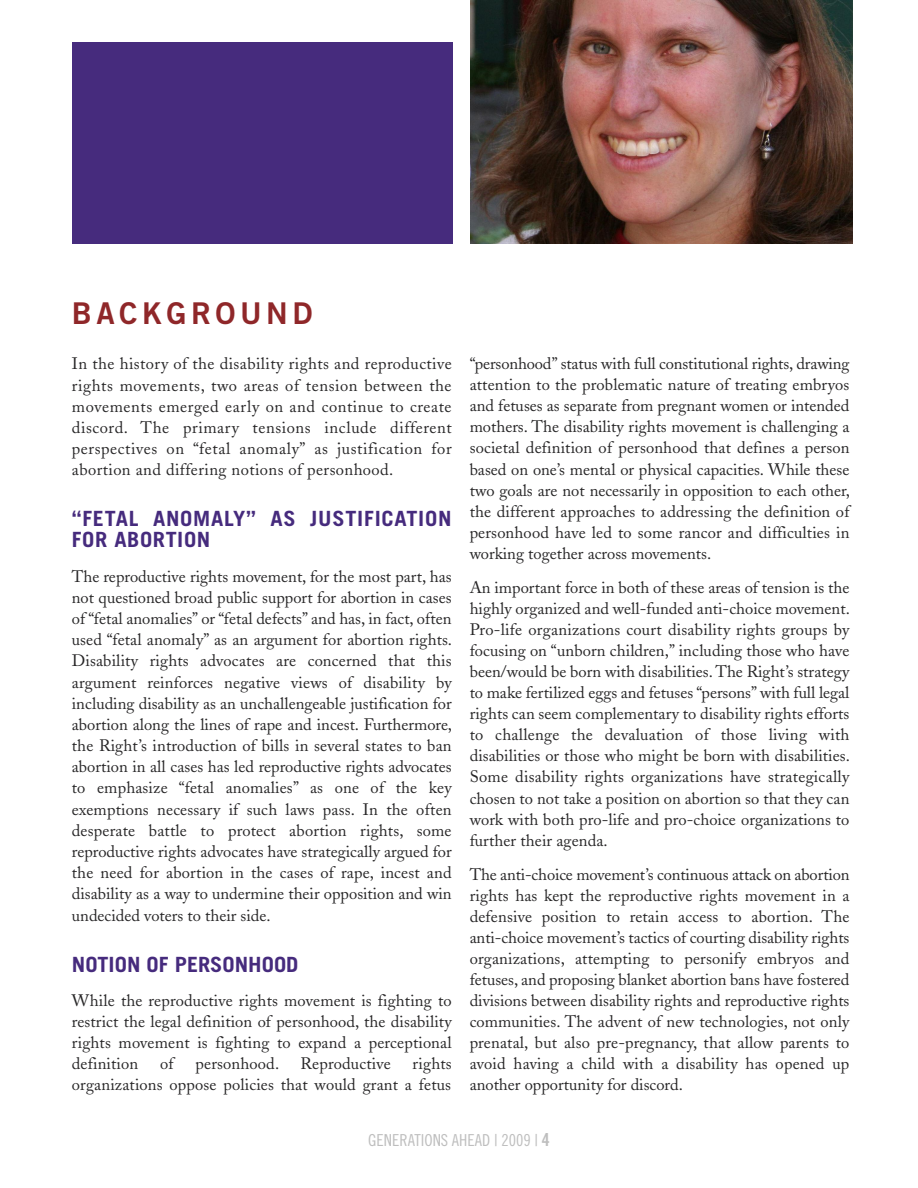
<style>
.page{position:relative;width:918px;height:1188px;background:#fff}
.page>*{position:absolute;margin:0;border:0;box-sizing:border-box;transform-origin:0 0}
.t1{font:30px "Trade Gothic Bold Two";letter-spacing:.15em;color:#8f2729}
.t2{font:700 21px/21.1px "Trade Gothic";letter-spacing:.025em;color:#462b7d;scale:1.05 1}
.t3{font:700 21px "Trade Gothic";color:#462b7d;scale:1.05 1}
.t4{font:16.5px/21px "Adobe Caslon";letter-spacing:.01em;color:#272627;text-align:justify}
.t5{font:16.5px "Trade Gothic Cond Eighteen";color:#bebebe}
.s1{font-family:"Trade Gothic Bold Cond Twenty";font-size:18px}
</style>
<div class="page">
<div style="left:72px;top:42px;width:381px;height:201px;background:#462b7d"></div>
<img style="left:471px;top:0;width:382px;height:243px">
<h1 class="t1" style="left:72px;top:302px;width:242px">BACKGROUND</h1>
<p class="t4" style="left:72px;top:355px;width:381px">In the history of the disability rights and reproductive rights movements, two areas of tension between the movements emerged early on and continue to create discord. The primary tensions include different perspectives on “fetal anomaly” as justification for abortion and differing notions of personhood.</p>
<p class="t2" style="left:72px;top:510px;width:363px">“FETAL ANOMALY” AS JUSTIFICATION<br>FOR ABORTION</p>
<p class="t4" style="left:72px;top:567px;width:382px">The reproductive rights movement, for the most part, has not questioned broad public support for abortion in cases of “fetal anomalies” or “fetal defects” and has, in fact, often used “fetal anomaly” as an argument for abortion rights.<br>Disability rights advocates are concerned that this argument reinforces negative views of disability by including disability as an unchallengeable justification for abortion along the lines of rape and incest. Furthermore, the Right’s introduction of bills in several states to ban abortion in all cases has led reproductive rights advocates to emphasize “fetal anomalies” as one of the key exemptions necessary if such laws pass. In the often desperate battle to protect abortion rights, some reproductive rights advocates have strategically argued for the need for abortion in the cases of rape, incest and disability as a way to undermine their opposition and win undecided voters to their side.</p>
<p class="t3" style="left:72px;top:956px;width:217px">NOTION OF PERSONHOOD</p>
<p class="t4" style="left:72px;top:991px;width:381px">While the reproductive rights movement is fighting to restrict the legal definition of personhood, the disability rights movement is fighting to expand a perceptional definition</p>
<p class="t4" style="left:470px;top:355px;width:382px">“personhood” status with full constitutional rights, drawing attention to the problematic nature of treating embryos and fetuses as separate from pregnant women or intended mothers. The disability rights movement is challenging a societal definition of personhood that defines a person based on one’s mental or physical capacities. While these two goals are not necessarily in opposition to each other, the different approaches to addressing the definition of personhood have led to some rancor and difficulties in working together across movements.</p>
<p class="t4" style="left:470px;top:579px;width:382px">An important force in both of these areas of tension is the highly organized and well-funded anti-choice movement.<br>Pro-life organizations court disability rights groups by focusing on “unborn children,” including those who have been/would be born with disabilities. The Right’s strategy to make fertilized eggs and fetuses “persons” with full legal rights can seem complementary to disability rights efforts to challenge the devaluation of those living with disabilities or those who might be born with disabilities.<br>Some disability rights organizations have strategically chosen to not take a position on abortion so that they can work with both pro-life and pro-choice organizations to further their agenda.</p>
<p class="t4" style="left:470px;top:866px;width:381px">The anti-choice movement’s continuous attack on abortion rights has kept the reproductive rights movement in a defensive position to retain access to abortion. The anti-choice movement’s tactics of courting disability rights organizations, attempting to personify embryos and fetuses, and proposing blanket abortion bans have fostered divisions between disability rights and reproductive rights communities. The advent of new technologies, not only prenatal, but also pre-pregnancy, that allow parents to avoid having a child with a disability has opened up another opportunity for discord.</p>
<p class="t5" style="left:368px;top:1134px;width:183px">GENERATIONS AHEAD | 2009 | <span class="s1">4</span></p>
<p class="t4" style="left:72px;top:1055px;width:381px;text-align:right">rights<br>organizations oppose policies that would grant a fetus</p>
<p class="t4" style="left:160px;top:1055px;width:15px">of</p>
<p class="t4" style="left:196px;top:1055px;width:85px">personhood.</p>
<p class="t4" style="left:301px;top:1055px;width:92px">Reproductive</p>
</div>
